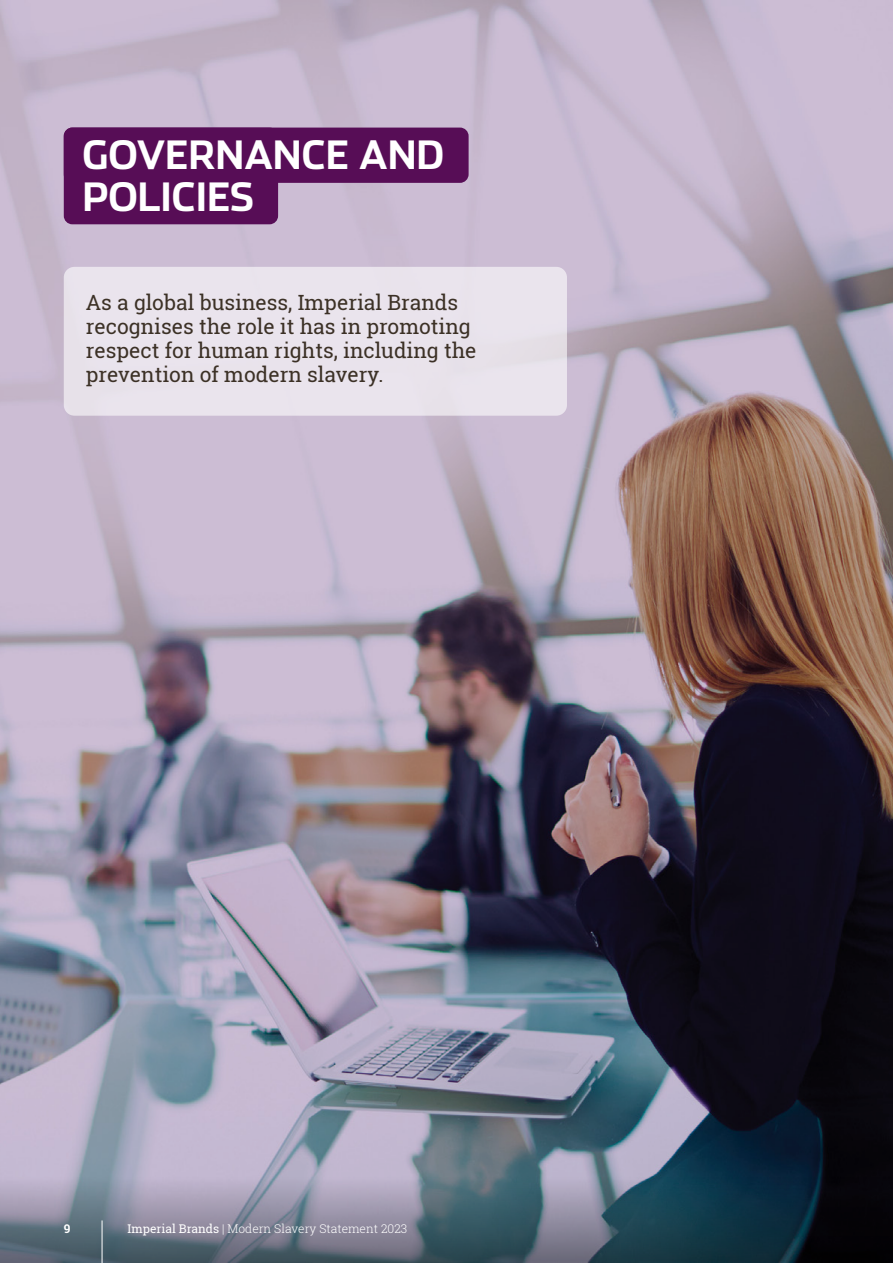
<style>
.page{position:relative;width:893px;height:1263px;background:#fff}
.page>*{position:absolute;margin:0;border:0;box-sizing:border-box;transform-origin:0 0}
.t1{font:700 39px/42px "Stainless";color:#fff}
.t2{font:21px/24px "Roboto Slab";color:#3c3126}
.t3{font:300 12px "Roboto Slab";color:#fff}
.t4{font:700 12px "Roboto Slab";color:#fff}
.s1{font-weight:400}
</style>
<div class="page">
<img style="left:0;top:0;width:893px;height:1178px">
<div style="left:64px;top:128px;width:214px;height:96px;background:#570d56;border-radius:9px"></div>
<div style="left:64px;top:128px;width:405px;height:55px;background:#570d56;border-radius:9px"></div>
<div style="left:64px;top:267px;width:503px;height:149px;background:#eae4ed;border-radius:11px"></div>
<svg style="left:0;top:1178px;width:893px;height:85px;background:#546272"></svg>
<hr style="left:102px;top:1220px;width:1px;height:43px;background:#fff">
<h1 class="t1" style="left:82px;top:134px;width:363px">GOVERNANCE AND<br>POLICIES</h1>
<p class="t2" style="left:86px;top:290px;width:392px">As a global business, Imperial Brands recognises the role it has in promoting respect for human rights, including the prevention of modern slavery.</p>
<p class="t4" style="left:64px;top:1220px;width:8px">9</p>
<p class="t3" style="left:128px;top:1220px;width:281px"><span class="s1">Imperial Brands</span> | Modern Slavery Statement 2023</p>
</div>
